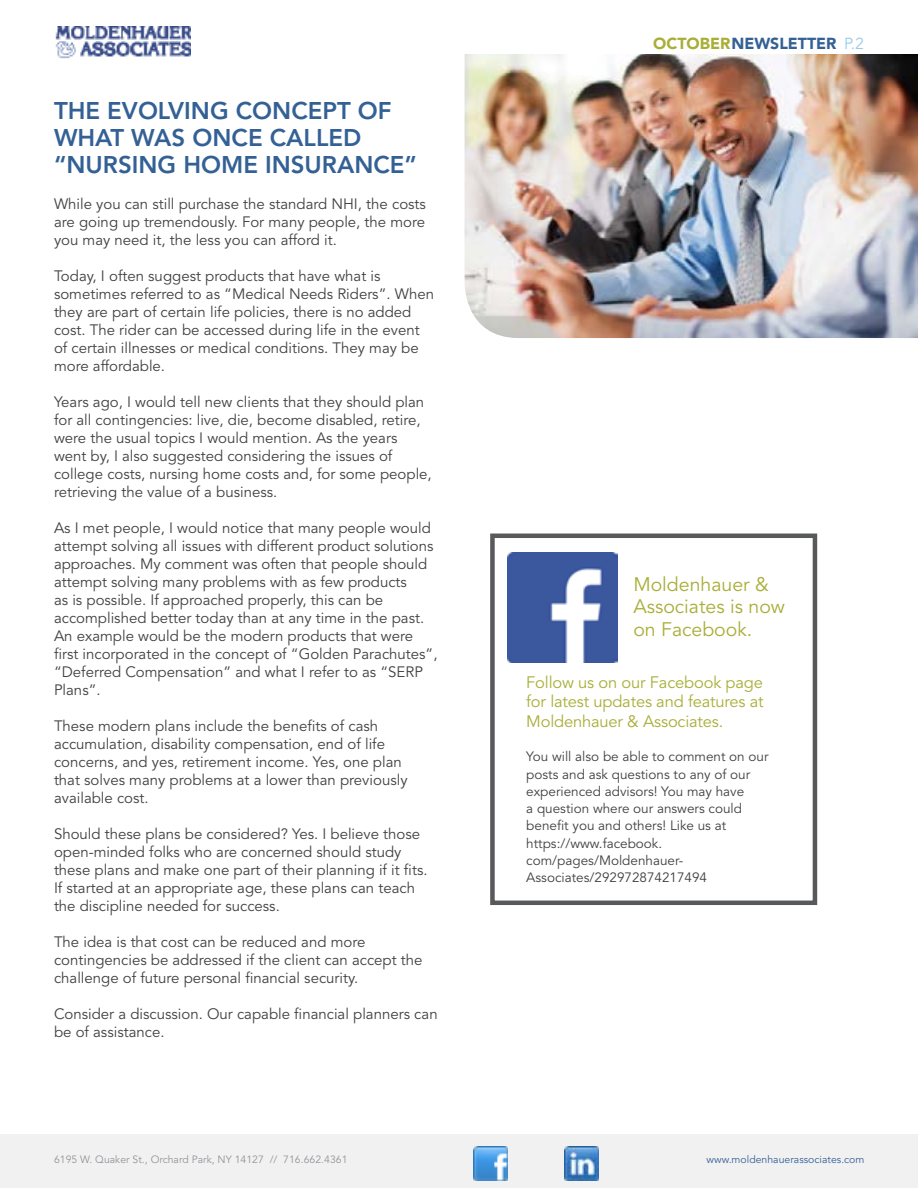
<style>
.page{position:relative;width:918px;height:1188px;background:#fff}
.page>*{position:absolute;margin:0;border:0;box-sizing:border-box;transform-origin:0 0}
.t1{font:800 24px/27px "Avenir LT Std";color:#346195}
.t2{font:19.5px/22.5px "Avenir LT Std";color:#a9ae37}
.t3{font:16.5px/19.5px "Avenir LT Std";letter-spacing:-.01em;color:#a9ae37;text-align:justify}
.t4{font:900 15.9px "Avenir LT Std";color:#346195}
.t5{font:15px/18px "Avenir LT Std";color:#414042}
.t6{font:13.5px/17.2px "Avenir LT Std";color:#414042}
.t7{font:10.5px "Avenir LT Std";color:#939598}
.t8{font:10.5px "Avenir LT Std";color:#346195}
.s1{color:#a9ae37}
.s2{font-weight:400;color:#9acaea}
</style>
<div class="page">
<div style="left:490px;top:534px;width:327px;height:371px;background:#fff;border:4px solid #58595b"></div>
<img style="left:507px;top:552px;width:111px;height:111px">
<img style="left:465px;top:54px;width:453px;height:284px">
<img style="left:55px;top:26px;width:135px;height:33px">
<div style="left:0;top:1134px;width:918px;height:54px;background:#f1f1f2"></div>
<img style="left:474px;top:1146px;width:34px;height:34px">
<img style="left:564px;top:1146px;width:34px;height:34px">
<h1 class="t1" style="left:54px;top:98px;width:365px">THE EVOLVING CONCEPT OF<br>WHAT WAS ONCE CALLED “NURSING HOME INSURANCE”</h1>
<p class="t5" style="left:54px;top:196px;width:374px;text-align:justify">While you can still purchase the standard NHI, the costs are going up tremendously. For many people, the more you may need it, the less you can afford it.</p>
<p class="t5" style="left:54px;top:268px;width:382px">Today, I often suggest products that have what is sometimes referred to as “Medical Needs Riders”. When they are part of certain life policies, there is no added cost. The rider can be accessed during life in the event of certain illnesses or medical conditions. They may be more affordable.</p>
<p class="t5" style="left:54px;top:394px;width:379px">Years ago, I would tell new clients that they should plan for all contingencies: live, die, become disabled, retire, were the usual topics I would mention. As the years went by, I also suggested considering the issues of college costs, nursing home costs and, for some people, retrieving the value of a business.</p>
<p class="t5" style="left:54px;top:520px;width:385px">As I met people, I would notice that many people would attempt solving all issues with different product solutions approaches. My comment was often that people should attempt solving many problems with as few products<br>as is possible. If approached properly, this can be accomplished better today than at any time in the past.<br>An example would be the modern products that were first incorporated in the concept of “Golden Parachutes”, “Deferred Compensation” and what I refer to as “SERP Plans”.</p>
<p class="t5" style="left:54px;top:718px;width:355px">These modern plans include the benefits of cash accumulation, disability compensation, end of life concerns, and yes, retirement income. Yes, one plan that solves many problems at a lower than previously available cost.</p>
<p class="t5" style="left:54px;top:826px;width:375px">Should these plans be considered? Yes. I believe those open-minded folks who are concerned should study these plans and make one part of their planning if it fits.<br>If started at an appropriate age, these plans can teach the discipline needed for success.</p>
<p class="t5" style="left:54px;top:934px;width:370px">The idea is that cost can be reduced and more contingencies be addressed if the client can accept the challenge of future personal financial security.</p>
<p class="t5" style="left:54px;top:1006px;width:385px">Consider a discussion. Our capable financial planners can be of assistance.</p>
<p class="t4" style="left:653px;top:34px;width:212px"><span class="s1">OCTOBER</span>NEWSLETTER <span class="s2">P.2</span></p>
<h2 class="t2" style="left:633px;top:573px;width:153px">Moldenhauer &amp;<br>Associates is now on Facebook.</h2>
<p class="t3" style="left:526px;top:673px;width:239px">Follow us on our Facebook page for latest updates and features at Moldenhauer &amp; Associates.</p>
<p class="t6" style="left:526px;top:749px;width:244px">You will also be able to comment on our posts and ask questions to any of our experienced advisors! You may have<br>a question where our answers could benefit you and others! Like us at https://www.facebook. com/pages/Moldenhauer-<br>Associates/292972874217494</p>
<p class="t7" style="left:54px;top:1154px;width:295px">6195 W. Quaker St., Orchard Park, NY 14127 // 716.662.4361</p>
<p class="t8" style="left:707px;top:1154px;width:159px">www.moldenhauerassociates.com</p>
</div>
